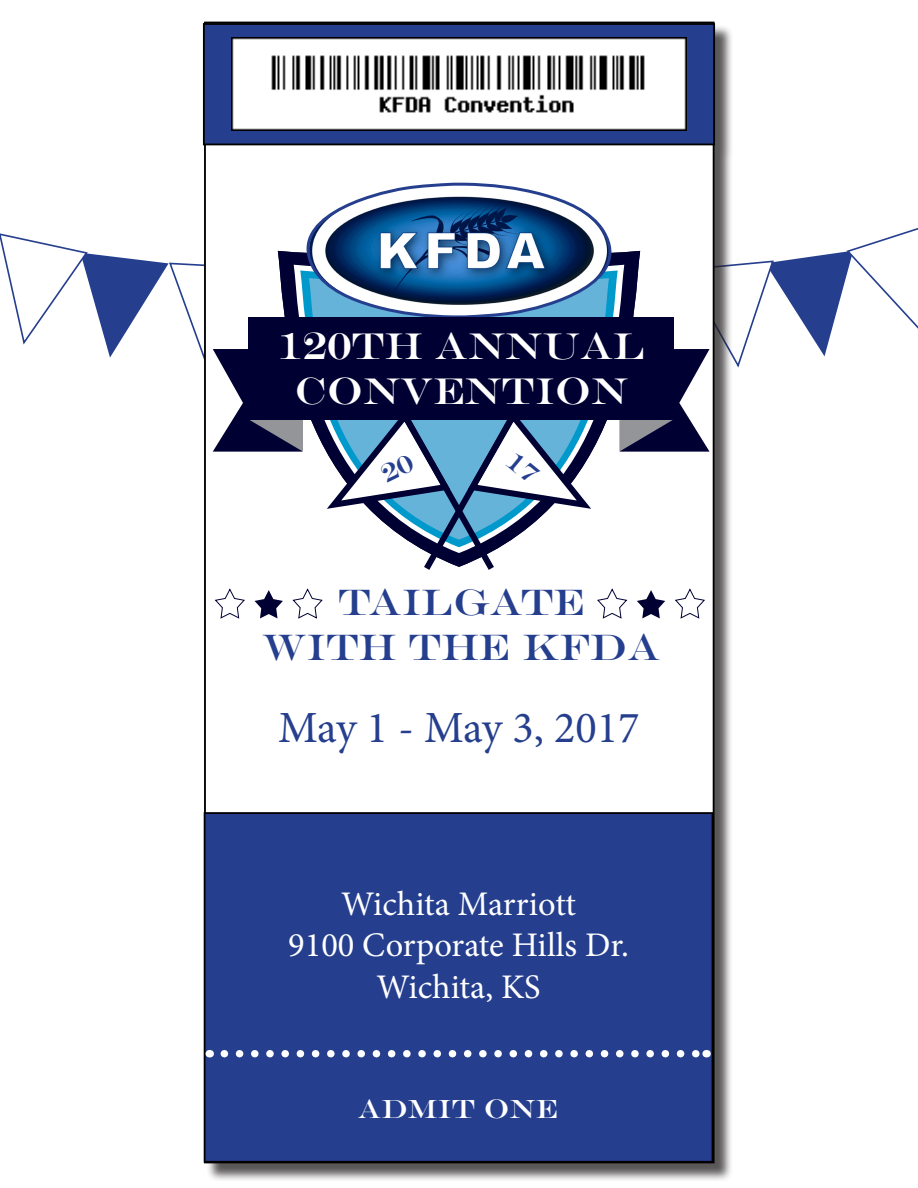
<style>
.page{position:relative;width:918px;height:1188px;background:#fff}
.page>*{position:absolute;margin:0;border:0;box-sizing:border-box;transform-origin:0 0}
.t1{font:44.55px "Minion Pro";letter-spacing:-.015em;color:#253f8e}
.t2{font:37.95px "Engravers";color:#fff}
.t3{font:37.5px/45px "Engravers";color:#253f8e;text-align:center}
.t4{font:34.5px "Minion Pro";color:#fff}
.t5{font:26.7px "Engravers";color:#fff}
</style>
<div class="page">
<div style="left:205px;top:24px;width:529px;height:1158px;background:#231f20;opacity:.75"></div>
<div style="left:204px;top:22px;width:511px;height:1141px;background:#fff;border:2px solid #000"></div>
<div style="left:203px;top:23px;width:512px;height:122px;background:#253f8e;border:2px solid #000"></div>
<div style="left:205px;top:813px;width:508px;height:349px;background:#253f8e"></div>
<div style="left:204px;top:812px;width:509px;height:351px;border:2px solid #000"></div>
<img style="left:231px;top:38px;width:456px;height:93px">
<svg style="left:224px;top:1050px;width:475px;height:7px"></svg>
<svg style="left:319px;top:182px;width:279px;height:40px"></svg>
<svg style="left:675px;top:588px;width:30px;height:31px"></svg>
<svg style="left:637px;top:590px;width:28px;height:28px"></svg>
<svg style="left:597px;top:588px;width:31px;height:31px"></svg>
<svg style="left:292px;top:588px;width:31px;height:31px"></svg>
<svg style="left:255px;top:590px;width:28px;height:28px"></svg>
<svg style="left:215px;top:588px;width:30px;height:31px"></svg>
<svg style="left:0;top:222px;width:918px;height:355px"></svg>
<p class="t2" style="left:278px;top:323px;width:368px">120TH ANNUAL</p>
<p class="t2" style="left:294px;top:369px;width:335px">CONVENTION</p>
<p class="t3" style="left:262px;top:579px;width:400px">TAILGATE<br>WITH THE KFDA</p>
<p class="t1" style="left:278px;top:698px;width:363px">May 1 - May 3, 2017</p>
<p class="t4" style="left:341px;top:881px;width:236px">Wichita Marriott</p>
<p class="t4" style="left:288px;top:922px;width:342px">9100 Corporate Hills Dr.</p>
<p class="t4" style="left:376px;top:963px;width:166px">Wichita, KS</p>
<p class="t5" style="left:358px;top:1093px;width:201px">ADMIT ONE</p>
</div>
